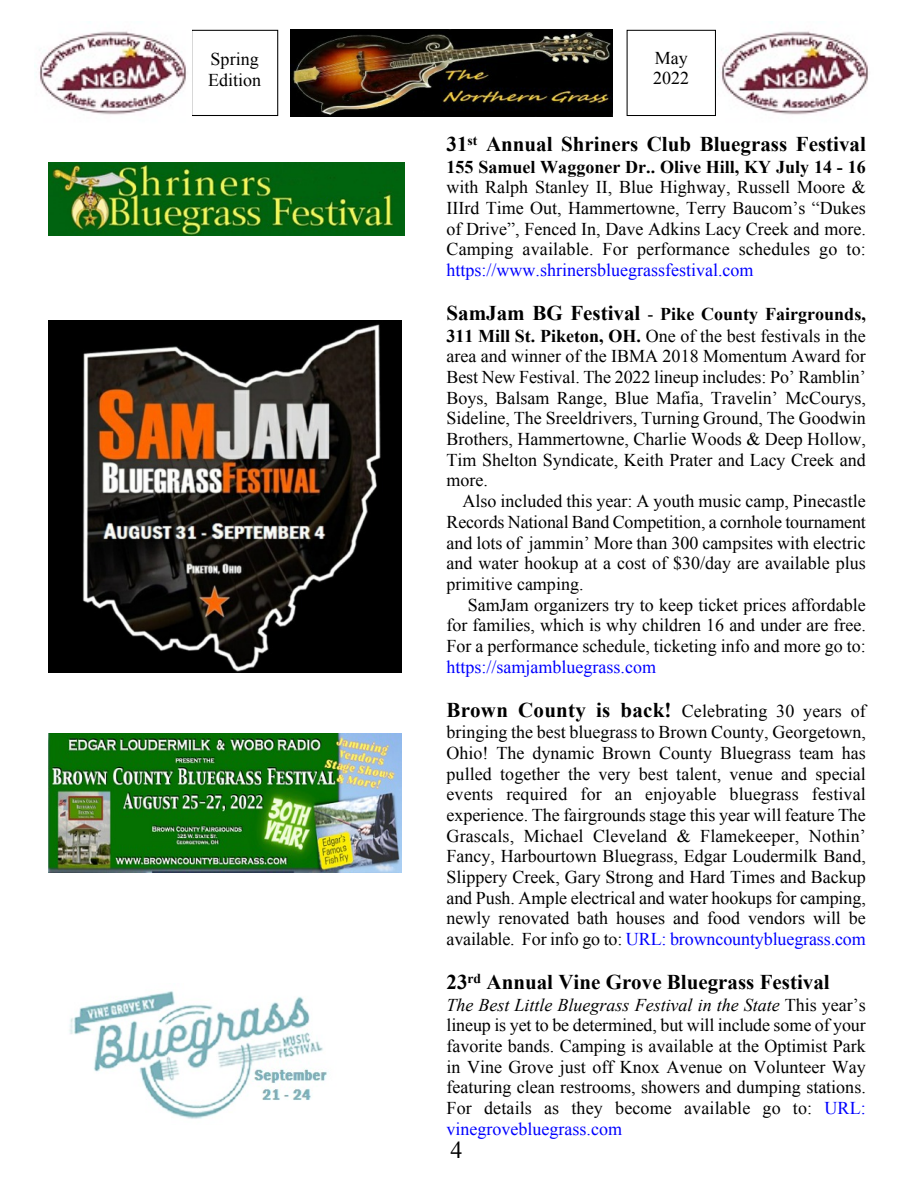
<style>
.page{position:relative;width:918px;height:1188px;background:#fff}
.page>*{position:absolute;margin:0;border:0;box-sizing:border-box;transform-origin:0 0}
.t1{font:24px "Times New Roman";color:#000}
.t2{font:700 21px "Times New Roman";color:#000}
.t3{font:18px/20.7px "Times New Roman";color:#000;text-align:justify}
.t4{font:18px "Times New Roman";color:#00f}
.t5{font:700 18px "Times New Roman";color:#000}
.s1{font-weight:700;font-size:21px}
.s2{font-weight:700}
.s3{color:#00f}
.s4{font-style:italic}
</style>
<div class="page">
<div style="left:191px;top:30px;width:87px;height:86px;background:#fff;border:1px solid #000"></div>
<div style="left:627px;top:30px;width:89px;height:86px;background:#fff;border:1px solid #000"></div>
<img style="left:291px;top:30px;width:322px;height:86px">
<img style="left:39px;top:31px;width:148px;height:84px">
<img style="left:721px;top:31px;width:148px;height:84px">
<img style="left:49px;top:162px;width:356px;height:73px">
<img style="left:49px;top:320px;width:352px;height:352px">
<img style="left:49px;top:733px;width:352px;height:139px">
<img style="left:69px;top:991px;width:258px;height:128px">
<p class="t3" style="left:208px;top:51px;width:55px">Spring<br>Edition</p>
<p class="t3" style="left:653px;top:49px;width:38px">May<br>2022</p>
<p class="t2" style="left:447px;top:137px;width:421px">31<sup>st</sup> Annual Shriners Club Bluegrass Festival</p>
<p class="t5" style="left:447px;top:160px;width:421px">155 Samuel Waggoner Dr.. Olive Hill, KY July 14 - 16</p>
<p class="t3" style="left:447px;top:179px;width:421px">with Ralph Stanley II, Blue Highway, Russell Moore &amp; IIIrd Time Out, Hammertowne, Terry Baucom’s “Dukes of Drive”, Fenced In, Dave Adkins Lacy Creek and more.<br>Camping available. For performance schedules go to:</p>
<p class="t4" style="left:447px;top:264px;width:309px">https://www.shrinersbluegrassfestival.com</p>
<p class="t3" style="left:447px;top:305px;width:421px"><span class="s1">SamJam BG Festival</span> - <span class="s2">Pike County Fairgrounds, 311 Mill St. Piketon, OH.</span> One of the best festivals in the area and winner of the IBMA 2018 Momentum Award for Best New Festival. The 2022 lineup includes: Po’ Ramblin’ Boys, Balsam Range, Blue Mafia, Travelin’ McCourys, Sideline, The Sreeldrivers, Turning Ground, The Goodwin Brothers, Hammertowne, Charlie Woods &amp; Deep Hollow, Tim Shelton Syndicate, Keith Prater and Lacy Creek and more.</p>
<p class="t3" style="left:447px;top:492px;width:421px;text-indent:16px">Also included this year: A youth music camp, Pinecastle Records National Band Competition, a cornhole tournament and lots of jammin’ More than 300 campsites with electric and water hookup at a cost of $30/day are available plus primitive camping.</p>
<p class="t3" style="left:447px;top:596px;width:421px;text-indent:21px">SamJam organizers try to keep ticket prices affordable for families, which is why children 16 and under are free.<br>For a performance schedule, ticketing info and more go to:</p>
<p class="t4" style="left:447px;top:660px;width:211px">https://samjambluegrass.com</p>
<p class="t3" style="left:447px;top:702px;width:421px"><span class="s1">Brown County is back!</span> Celebrating 30 years of bringing the best bluegrass to Brown County, Georgetown, Ohio! The dynamic Brown County Bluegrass team has pulled together the very best talent, venue and special events required for an enjoyable bluegrass festival experience. The fairgrounds stage this year will feature The Grascals, Michael Cleveland &amp; Flamekeeper, Nothin’ Fancy, Harbourtown Bluegrass, Edgar Loudermilk Band, Slippery Creek, Gary Strong and Hard Times and Backup and Push. Ample electrical and water hookups for camping, newly renovated bath houses and food vendors will be available. For info go to: <span class="s3">URL: browncountybluegrass.com</span></p>
<p class="t2" style="left:447px;top:975px;width:385px">23<sup>rd</sup> Annual Vine Grove Bluegrass Festival</p>
<p class="t3" style="left:447px;top:996px;width:421px"><span class="s4">The Best Little Bluegrass Festival in the State</span> This year’s lineup is yet to be determined, but will include some of your favorite bands. Camping is available at the Optimist Park in Vine Grove just off Knox Avenue on Volunteer Way featuring clean restrooms, showers and dumping stations.<br>For details as they become available go to: <span class="s3">URL: vinegrovebluegrass.com</span></p>
<h1 class="t1" style="left:450px;top:1141px;width:13px">4</h1>
</div>
